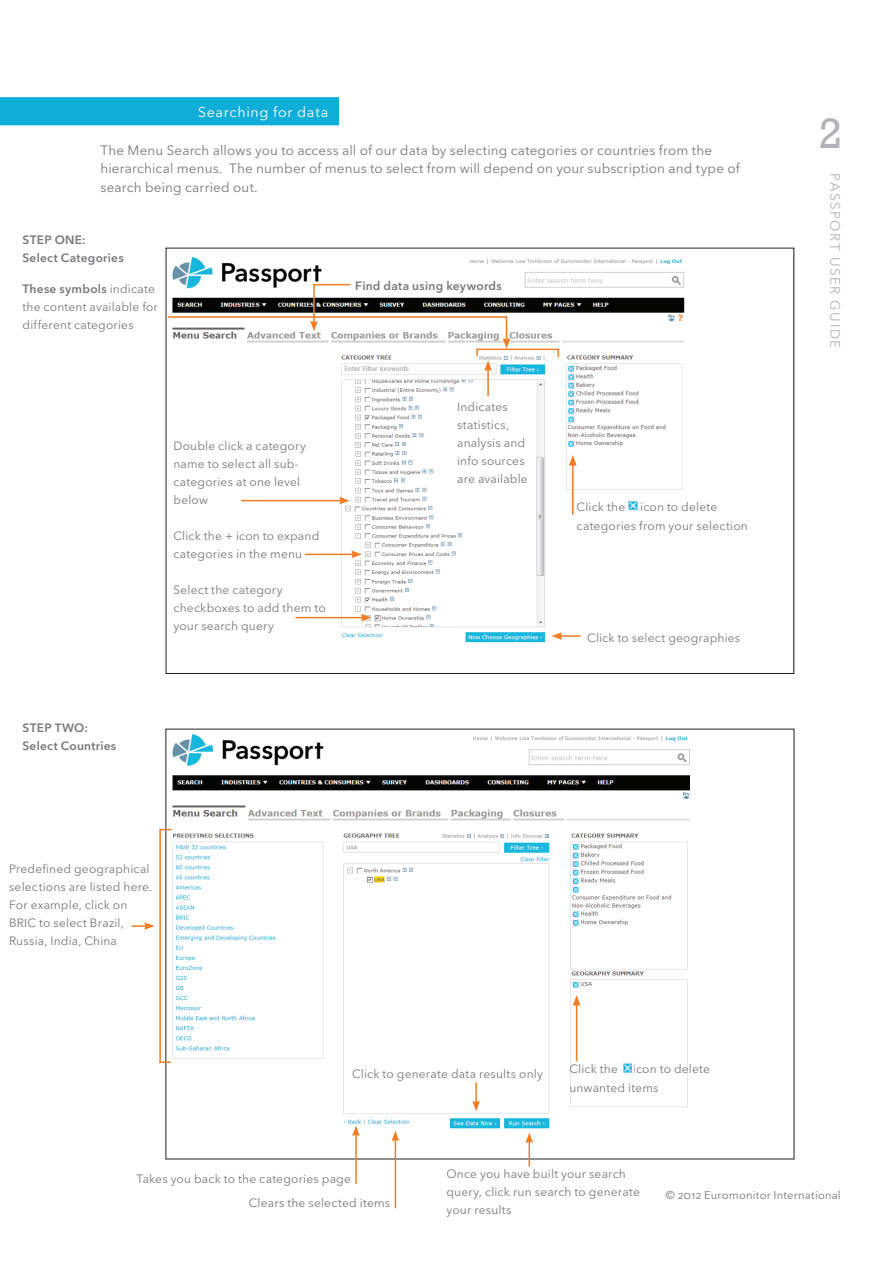
<style>
.page{position:relative;width:893px;height:1263px;background:#fff}
.page>*{position:absolute;margin:0;border:0;box-sizing:border-box;transform-origin:0 0}
.t1{font:43.5px "Rockwell";color:#b2b3b7}
.t2{font:14.25px "Avenir Next LT Pro";letter-spacing:.045em;color:#fff}
.t3{font:13.5px/18.8px "Avenir Next LT Pro";letter-spacing:.01em;color:#76787b}
.t4{font:13.5px "Avenir Next LT Pro";letter-spacing:.105em;color:#b2b3b7}
.t5{font:12px/18px "Avenir Next LT Pro";letter-spacing:.015em;color:#76787b}
.t6{font:600 12px/18px "Avenir Next LT Pro";letter-spacing:.02em;color:#76787b}
.t7{font:11.25px "Avenir Next LT Pro";letter-spacing:.015em;color:#76787b}
.s1{font-weight:600}
</style>
<div class="page">
<img style="left:167px;top:734px;width:523px;height:423px">
<div style="left:0;top:97px;width:339px;height:28px;background:#10add9"></div>
<img style="left:172px;top:257px;width:513px;height:386px">
<hr style="left:572px;top:463px;width:2px;height:52px;background:#f27c22">
<svg style="left:569px;top:455px;width:8px;height:10px"></svg>
<hr style="left:576px;top:1003px;width:1px;height:58px;background:#f27c22">
<svg style="left:573px;top:995px;width:7px;height:10px"></svg>
<hr style="left:560px;top:635px;width:20px;height:2px;background:#f27c22">
<svg style="left:551px;top:632px;width:11px;height:8px"></svg>
<svg style="left:628px;top:501px;width:11px;height:11px"></svg>
<hr style="left:487px;top:369px;width:2px;height:27px;background:#f27c22">
<svg style="left:484px;top:360px;width:8px;height:11px"></svg>
<svg style="left:503px;top:316px;width:7px;height:33px"></svg>
<hr style="left:168px;top:316px;width:338px;height:2px;background:#f27c22">
<hr style="left:477px;top:349px;width:82px;height:1px;background:#f27c22">
<hr style="left:241px;top:500px;width:101px;height:1px;background:#f27c22">
<svg style="left:339px;top:497px;width:11px;height:7px"></svg>
<hr style="left:305px;top:554px;width:49px;height:1px;background:#f27c22">
<svg style="left:351px;top:550px;width:11px;height:8px"></svg>
<hr style="left:295px;top:617px;width:68px;height:1px;background:#f27c22">
<svg style="left:361px;top:614px;width:10px;height:7px"></svg>
<hr style="left:159px;top:829px;width:2px;height:234px;background:#f27c22">
<svg style="left:159px;top:1061px;width:12px;height:2px"></svg>
<svg style="left:132px;top:922px;width:23px;height:8px"></svg>
<hr style="left:355px;top:1134px;width:2px;height:50px;background:#f27c22">
<svg style="left:352px;top:1125px;width:8px;height:11px"></svg>
<hr style="left:313px;top:284px;width:2px;height:39px;background:#f27c22">
<svg style="left:310px;top:321px;width:8px;height:10px"></svg>
<hr style="left:314px;top:284px;width:36px;height:1px;background:#f27c22">
<svg style="left:476px;top:349px;width:2px;height:7px"></svg>
<hr style="left:475px;top:1082px;width:2px;height:21px;background:#f27c22">
<svg style="left:472px;top:1101px;width:8px;height:10px"></svg>
<svg style="left:525px;top:1132px;width:8px;height:35px"></svg>
<svg style="left:622px;top:1063px;width:12px;height:11px"></svg>
<hr style="left:395px;top:1139px;width:1px;height:69px;background:#f27c22">
<svg style="left:392px;top:1131px;width:7px;height:10px"></svg>
<p class="t2" style="left:198px;top:104px;width:132px">Searching for data</p>
<p class="t3" style="left:101px;top:140px;width:641px">The Menu Search allows you to access all of our data by selecting categories or countries from the hierarchical menus. The number of menus to select from will depend on your subscription and type of search being carried out.</p>
<p class="t6" style="left:23px;top:230px;width:103px">STEP ONE:<br>Select Categories</p>
<p class="t5" style="left:23px;top:280px;width:137px"><span class="s1">These symbols</span> indicate the content available for different categories</p>
<p class="t5" style="left:173px;top:436px;width:134px">Double click a category name to select all sub&shy;categories at one level below</p>
<p class="t5" style="left:173px;top:526px;width:147px">Click the + icon to expand categories in the menu</p>
<p class="t5" style="left:173px;top:580px;width:154px">Select the category checkboxes to add them to your search query</p>
<p class="t6" style="left:355px;top:277px;width:148px">Find data using keywords</p>
<p class="t5" style="left:457px;top:397px;width:72px">I ndicates statistics, analysis and info sources are available</p>
<p class="t6" style="left:22px;top:719px;width:95px">STEP TWO:<br>Select Countries</p>
<p class="t5" style="left:9px;top:860px;width:145px">Predefined geographical selections are listed here.<br>For example, click on<br>BRIC to select Brazil,<br>Russia, I ndia, China</p>
<p class="t5" style="left:577px;top:498px;width:50px">Click the</p>
<p class="t5" style="left:577px;top:497px;width:173px;line-height:18.8px;text-indent:64px">icon to delete categories from your selection</p>
<p class="t5" style="left:587px;top:629px;width:155px">Click to select geographies</p>
<p class="t5" style="left:352px;top:1065px;width:192px">Click to generate data results only</p>
<p class="t5" style="left:569px;top:1060px;width:50px">Click the</p>
<p class="t5" style="left:569px;top:1060px;width:142px;line-height:18.8px;text-indent:64px">icon to delete unwanted items</p>
<h1 class="t1" style="left:819px;top:108px;width:25px">2</h1>
<p class="t4" style="left:843px;top:173px;width:176px;rotate:90deg">Passport user gu ide</p>
<p class="t5" style="left:137px;top:1169px;width:216px">Takes you back to the categories page</p>
<p class="t5" style="left:249px;top:1194px;width:143px">Clears the selected items</p>
<p class="t5" style="left:446px;top:1164px;width:195px">Once you have built your search query, click run search to generate your results</p>
<p class="t7" style="left:666px;top:1188px;width:176px">© 2012 Euromonitor I nternational</p>
</div>
